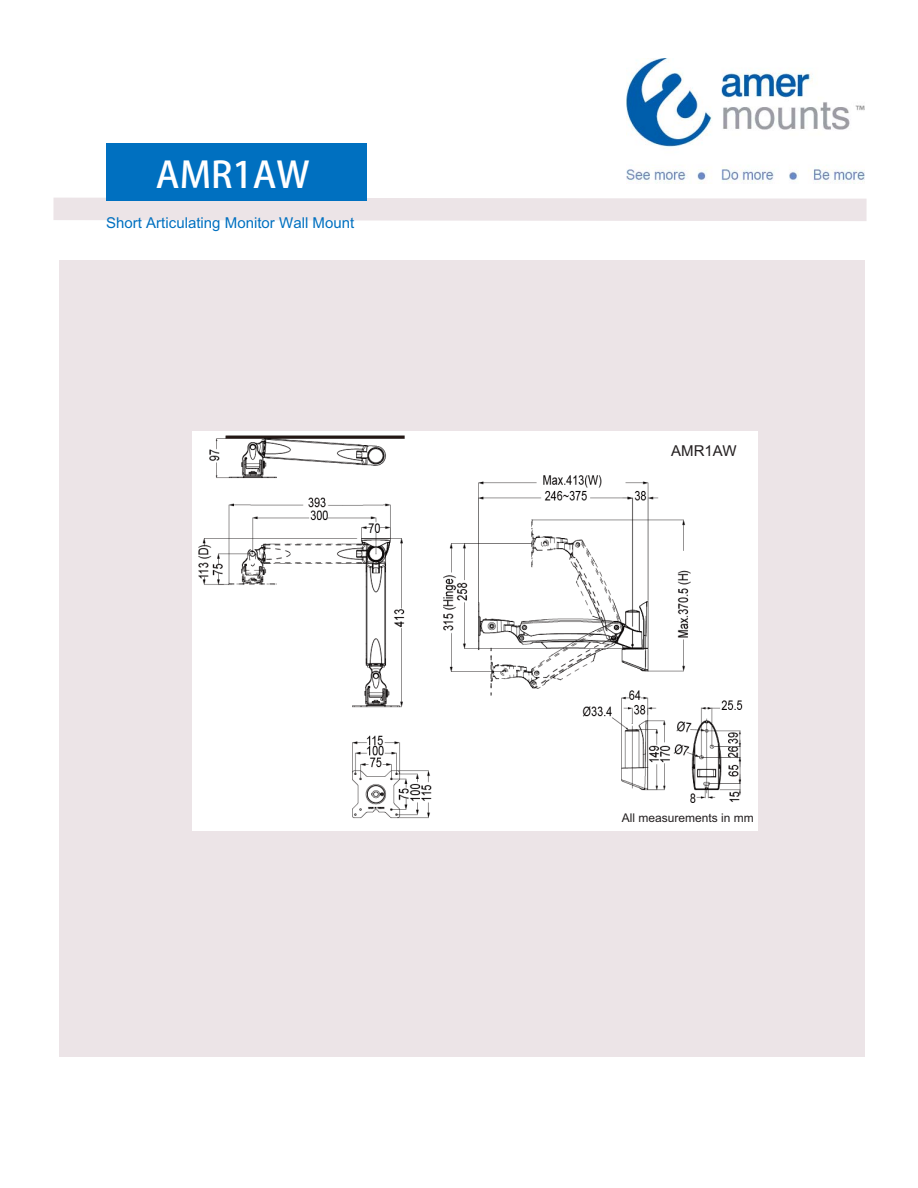
<style>
.page{position:relative;width:918px;height:1188px;background:#fff}
.page>*{position:absolute;margin:0;border:0;box-sizing:border-box;transform-origin:0 0}
.t1{font:36px "Arial GBK EUC H";color:#fff}
.t2{font:15px "Arial";color:#0070c0}
.t3{font:15px "Arial";color:#231f20}
.t4{font:12px "Arial";color:#231f20}
</style>
<div class="page">
<svg style="left:53px;top:143px;width:814px;height:78px"></svg>
<div style="left:59px;top:260px;width:806px;height:797px;background:#ece4e7"></div>
<img style="left:192px;top:432px;width:566px;height:398px">
<img style="left:626px;top:59px;width:239px;height:124px">
<h1 class="t1" style="left:156px;top:161px;width:155px">AMR1AW</h1>
<p class="t2" style="left:106px;top:217px;width:250px">Short Articulating Monitor Wall Mount</p>
<p class="t3" style="left:671px;top:445px;width:67px">AMR1AW</p>
<p class="t4" style="left:622px;top:813px;width:134px">All measurements in mm</p>
</div>
